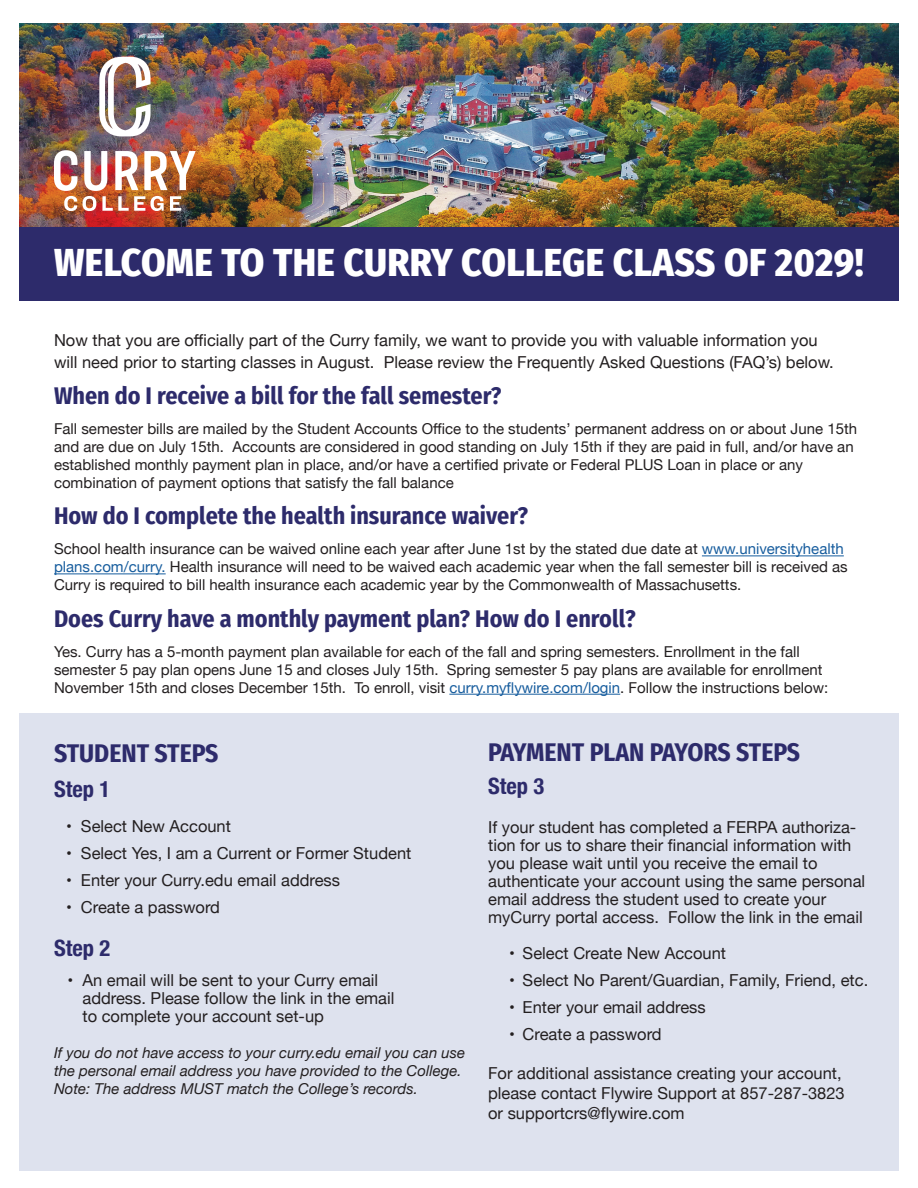
<style>
.page{position:relative;width:918px;height:1188px;background:#fff}
.page>*{position:absolute;margin:0;border:0;box-sizing:border-box;transform-origin:0 0}
.t1{font:800 39px "Fira Sans Condensed";letter-spacing:.01em;color:#fff}
.t2{font:700 25.5px "Fira Sans Condensed";color:#2d2b6b}
.t3{font:700 24px "Fira Sans Condensed";color:#2d2b6b}
.t4{font:700 condensed 22.5px "Helvetica Neue";color:#2d2b6b}
.t5{font:16.5px/18px "Helvetica Neue";color:#231f20}
.t6{font:15px/18px "Helvetica Neue";color:#231f20}
.t7{font:italic 15px "Helvetica Neue";color:#231f20}
.s1{color:#175d9e}
</style>
<div class="page">
<div style="left:19px;top:713px;width:880px;height:458px;background:#dee2ee"></div>
<hr style="left:702px;top:556px;width:142px;height:1px;background:#175d9e">
<hr style="left:54px;top:574px;width:112px;height:1px;background:#175d9e">
<hr style="left:449px;top:694px;width:171px;height:1px;background:#175d9e">
<img style="left:19px;top:24px;width:880px;height:203px">
<div style="left:19px;top:227px;width:880px;height:73px;background:#2d2b6b"></div>
<svg style="left:54px;top:150px;width:23px;height:61px"></svg>
<img style="left:83px;top:151px;width:113px;height:60px">
<img style="left:99px;top:57px;width:52px;height:79px">
<p class="t1" style="left:54px;top:229px;width:811px">WELCOME TO THE CURRY COLLEGE CLASS OF 2029!</p>
<p class="t5" style="left:54px;top:332px;width:765px">Now that you are officially part of the Curry family, we want to provide you with valuable information you</p>
<p class="t5" style="left:54px;top:354px;width:781px">will need prior to starting classes in August. Please review the Frequently Asked Questions (FAQ’s) below.</p>
<p class="t3" style="left:54px;top:376px;width:449px">When do I receive a bill for the fall semester?</p>
<p class="t6" style="left:54px;top:421px;width:805px">Fall semester bills are mailed by the Student Accounts Office to the students’ permanent address on or about June 15th and are due on July 15th. Accounts are considered in good standing on July 15th if they are paid in full, and/or have an established monthly payment plan in place, and/or have a certified private or Federal PLUS Loan in place or any</p>
<p class="t6" style="left:54px;top:475px;width:401px">combination of payment options that satisfy the fall balance</p>
<p class="t3" style="left:54px;top:496px;width:476px">How do I complete the health insurance waiver?</p>
<p class="t6" style="left:54px;top:541px;width:791px">School health insurance can be waived online each year after June 1st by the stated due date at <span class="s1">www.universityhealth</span></p>
<p class="t6" style="left:54px;top:559px;width:795px"><span class="s1">plans.com/curry.</span> Health insurance will need to be waived each academic year when the fall semester bill is received as</p>
<p class="t6" style="left:54px;top:577px;width:689px">Curry is required to bill health insurance each academic year by the Commonwealth of Massachusetts.</p>
<p class="t3" style="left:54px;top:598px;width:583px">Does Curry have a monthly payment plan? How do I enroll?</p>
<p class="t6" style="left:54px;top:643px;width:747px">Yes. Curry has a 5-month payment plan available for each of the fall and spring semesters. Enrollment in the fall</p>
<p class="t6" style="left:54px;top:661px;width:770px">semester 5 pay plan opens June 15 and closes July 15th. Spring semester 5 pay plans are available for enrollment</p>
<p class="t6" style="left:54px;top:679px;width:776px">November 15th and closes December 15th. To enroll, visit <span class="s1">curry.myflywire.com/login</span>. Follow the instructions below:</p>
<p class="t2" style="left:54px;top:732px;width:166px">STUDENT STEPS</p>
<p class="t4" style="left:54px;top:770px;width:58px">Step 1</p>
<p class="t5" style="left:66px;top:818px;width:167px">• Select New Account</p>
<p class="t5" style="left:66px;top:845px;width:347px">• Select Yes, I am a Current or Former Student</p>
<p class="t5" style="left:66px;top:872px;width:276px">• Enter your Curry.edu email address</p>
<p class="t5" style="left:66px;top:899px;width:156px">• Create a password</p>
<p class="t4" style="left:54px;top:930px;width:58px">Step 2</p>
<p class="t5" style="left:68px;top:972px;width:312px">• An email will be sent to your Curry email</p>
<p class="t5" style="left:82px;top:990px;width:314px">address. Please follow the link in the email</p>
<p class="t5" style="left:82px;top:1008px;width:243px">to complete your account set-up</p>
<p class="t7" style="left:54px;top:1042px;width:413px">If you do not have access to your curry.edu email you can use</p>
<p class="t7" style="left:54px;top:1060px;width:409px">the personal email address you have provided to the College.</p>
<p class="t7" style="left:54px;top:1078px;width:365px">Note: The address MUST match the College’s records.</p>
<p class="t2" style="left:488px;top:731px;width:314px">PAYMENT PLAN PAYORS STEPS</p>
<p class="t4" style="left:488px;top:767px;width:58px">Step 3</p>
<p class="t5" style="left:488px;top:820px;width:370px">If your student has completed a FERPA authoriza&shy;tion for us to share their financial information with you please wait until you receive the email to</p>
<p class="t5" style="left:488px;top:874px;width:379px">authenticate your account using the same personal email address the student used to create your</p>
<p class="t5" style="left:488px;top:910px;width:376px">myCurry portal access. Follow the link in the email</p>
<p class="t5" style="left:509px;top:945px;width:218px">• Select Create New Account</p>
<p class="t5" style="left:509px;top:972px;width:361px">• Select No Parent/Guardian, Family, Friend, etc.</p>
<p class="t5" style="left:509px;top:999px;width:198px">• Enter your email address</p>
<p class="t5" style="left:509px;top:1026px;width:154px">• Create a password</p>
<p class="t5" style="left:488px;top:1064px;width:358px;line-height:19.8px">For additional assistance creating your account, please contact Flywire Support at 857-287-3823</p>
<p class="t5" style="left:488px;top:1105px;width:198px">or supportcrs@flywire.com</p>
</div>
